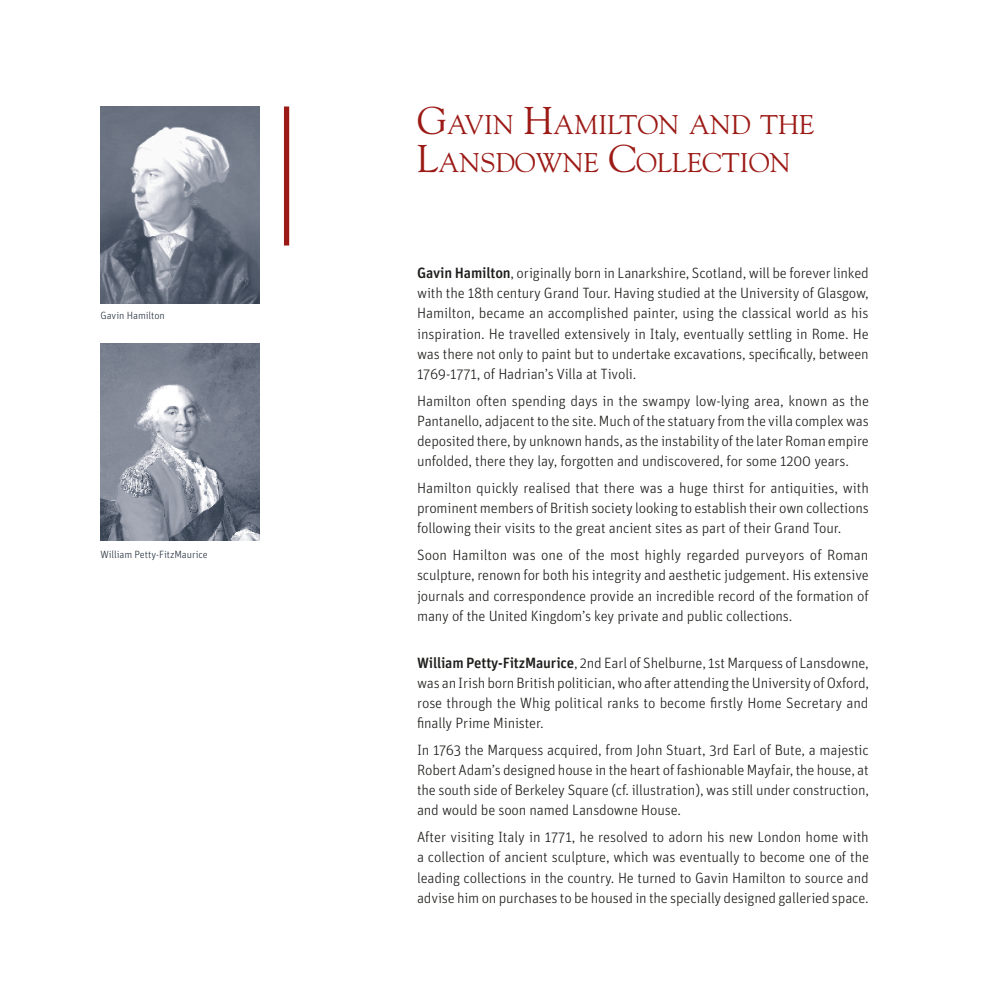
<style>
.page{position:relative;width:993px;height:993px;background:#fff}
.page>*{position:absolute;margin:0;border:0;box-sizing:border-box;transform-origin:0 0}
.t1{font:26.95px/38.5px "Goudy SC";color:#9c1a16}
.t2{font:300 14.88px/20.1px "Unit";letter-spacing:-.01em;color:#1d1d1b;text-align:justify}
.t3{font:300 10.5px "Unit";letter-spacing:-.005em;color:#24303e}
.s1{font-size:38.5px}
.s2{font-weight:500}
</style>
<div class="page">
<div style="left:284px;top:106px;width:5px;height:139px;background:#9c1a16"></div>
<img style="left:100px;top:106px;width:159px;height:197px">
<img style="left:100px;top:343px;width:159px;height:197px">
<p class="t3" style="left:100px;top:309px;width:66px">Gavin Hamilton</p>
<p class="t3" style="left:100px;top:548px;width:109px">William Petty-FitzMaurice</p>
<h1 class="t1" style="left:417px;top:105px;width:398px"><span class="s1">G</span>AVIN <span class="s1">H</span>AMILTON AND THE<br><span class="s1">L</span>ANSDOWNE <span class="s1">C</span>OLLECTION</h1>
<p class="t2" style="left:417px;top:263px;width:453px"><span class="s2">Gavin Hamilton</span>, originally born in Lanarkshire, Scotland, will be forever linked with the 18th century Grand Tour. Having studied at the University of Glasgow, Hamilton, became an accomplished painter, using the classical world as his inspiration. He travelled extensively in Italy, eventually settling in Rome. He was there not only to paint but to undertake excavations, specifically, between 1769-1771, of Hadrian’s Villa at Tivoli.</p>
<p class="t2" style="left:417px;top:390px;width:453px">Hamilton often spending days in the swampy low-lying area, known as the Pantanello, adjacent to the site. Much of the statuary from the villa complex was deposited there, by unknown hands, as the instability of the later Roman empire unfolded, there they lay, forgotten and undiscovered, for some 1200 years.</p>
<p class="t2" style="left:417px;top:477px;width:453px">Hamilton quickly realised that there was a huge thirst for antiquities, with prominent members of British society looking to establish their own collections following their visits to the great ancient sites as part of their Grand Tour.</p>
<p class="t2" style="left:417px;top:544px;width:453px">Soon Hamilton was one of the most highly regarded purveyors of Roman sculpture, renown for both his integrity and aesthetic judgement. His extensive journals and correspondence provide an incredible record of the formation of many of the United Kingdom’s key private and public collections.</p>
<p class="t2" style="left:417px;top:652px;width:453px"><span class="s2">William Petty-FitzMaurice</span>, 2nd Earl of Shelburne, 1st Marquess of Lansdowne, was an Irish born British politician, who after attending the University of Oxford, rose through the Whig political ranks to become firstly Home Secretary and finally Prime Minister.</p>
<p class="t2" style="left:417px;top:739px;width:453px">In 1763 the Marquess acquired, from John Stuart, 3rd Earl of Bute, a majestic Robert Adam’s designed house in the heart of fashionable Mayfair, the house, at the south side of Berkeley Square (cf. illustration), was still under construction, and would be soon named Lansdowne House.</p>
<p class="t2" style="left:417px;top:826px;width:453px">After visiting Italy in 1771, he resolved to adorn his new London home with a collection of ancient sculpture, which was eventually to become one of the leading collections in the country. He turned to Gavin Hamilton to source and advise him on purchases to be housed in the specially designed galleried space.</p>
</div>
